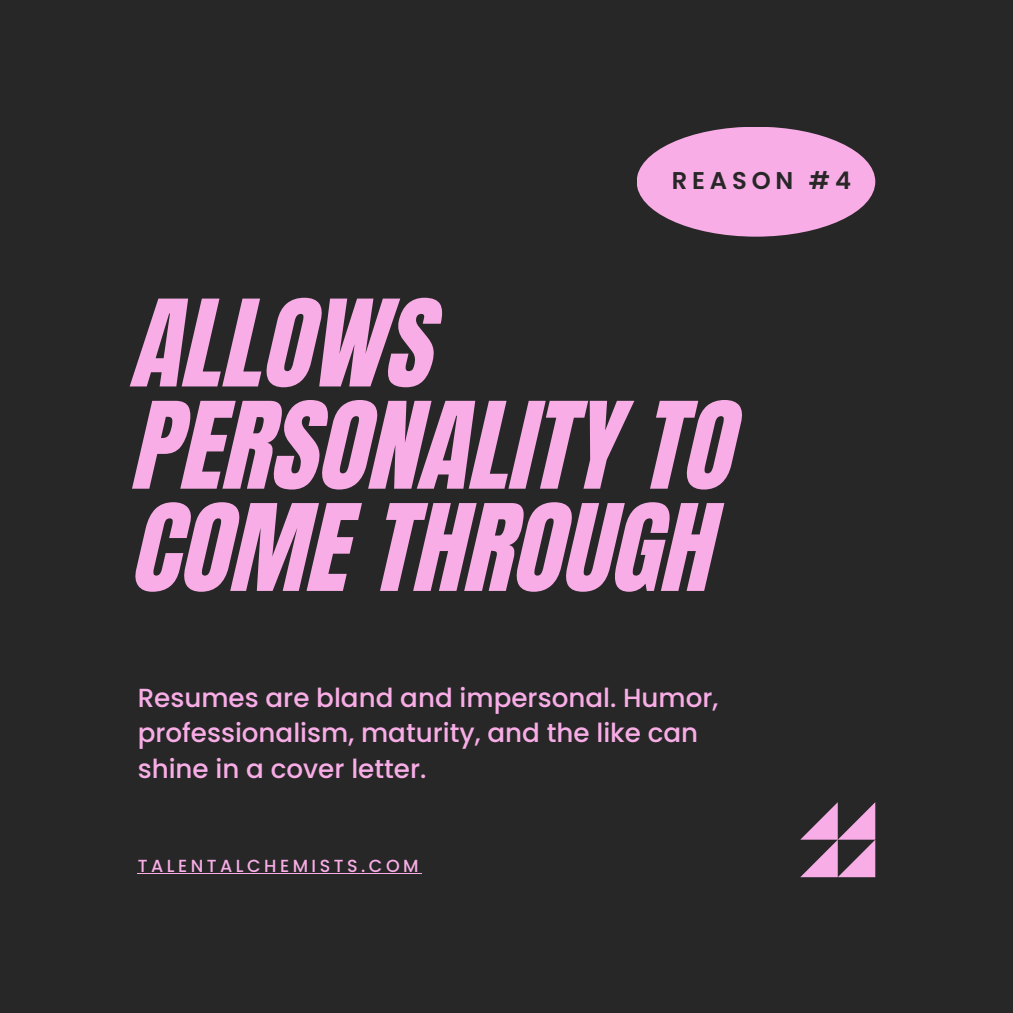
<style>
.page{position:relative;width:1013px;height:1013px;background:#fff}
.page>*{position:absolute;margin:0;border:0;box-sizing:border-box;transform-origin:0 0}
.t1{font:102.25px/102.2px "CA Generated";color:#f8ade6}
.t2{font:500 26.12px/35.9px "Poppins";color:#f8ade6}
.t3{font:600 24.25px "Poppins";letter-spacing:.2em;color:#272727}
.t4{font:500 17.5px "Poppins";letter-spacing:.2em;color:#f8ade6}
</style>
<div class="page">
<div style="left:0;top:0;width:1012px;height:1012px;background:#272727"></div>
<svg style="left:800px;top:802px;width:75px;height:75px"></svg>
<div style="left:636px;top:127px;width:239px;height:109px;background:#f8ade6;border-radius:50%"></div>
<hr style="left:138px;top:873px;width:284px;height:1px;background:#f8ade6">
<p class="t3" style="left:672px;top:166px;width:181px">REASON #4</p>
<h1 class="t1" style="left:138px;top:300px;width:602px">ALLOWS<br>PERSONALITY TO<br>COME THROUGH</h1>
<p class="t2" style="left:138px;top:679px;width:582px">Resumes are bland and impersonal. Humor, professionalism, maturity, and the like can shine in a cover letter.</p>
<p class="t4" style="left:138px;top:856px;width:282px">TALENTALCHEMISTS.COM</p>
</div>
